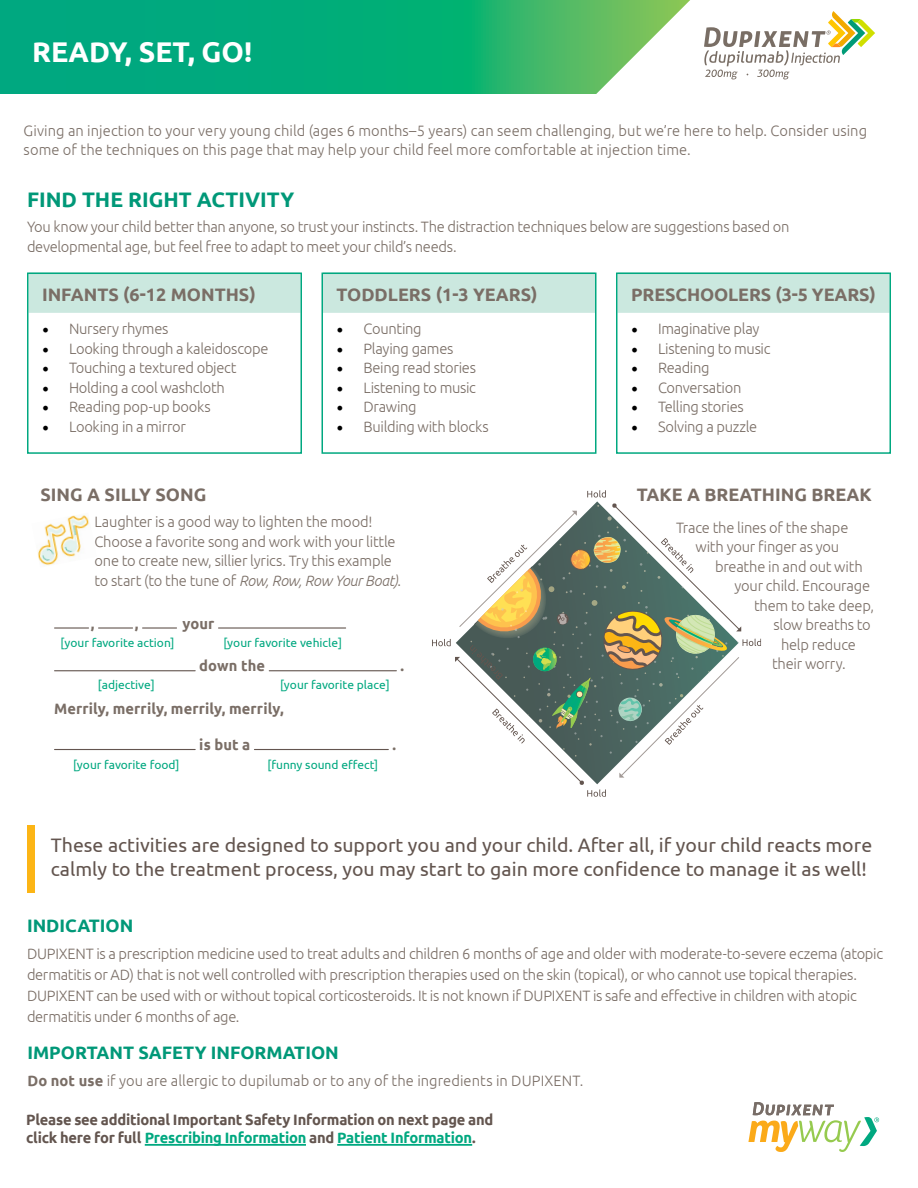
<style>
.page{position:relative;width:918px;height:1188px;background:#fff}
.page>*{position:absolute;margin:0;border:0;box-sizing:border-box;transform-origin:0 0}
.t1{font:700 28.5px "Ubuntu";color:#fff}
.t2{font:700 21px "Ubuntu";color:#009878}
.t3{font:19.5px/23.4px "Ubuntu";color:#63554f}
.t4{font:700 18px "Ubuntu";color:#7a6e66}
.t5{font:700 18px "Ubuntu";color:#009878}
.t6{font:300 15px/19.5px "Ubuntu";letter-spacing:-.015em;color:#7a6e66}
.t7{font:300 15px/19.5px "Ubuntu";letter-spacing:.005em;color:#7a6e66}
.t8{font:700 15px/18px "Ubuntu";letter-spacing:-.015em;color:#63554f}
.t9{font:700 15px "Ubuntu";letter-spacing:.01em;color:#7a6e66}
.t10{font:12px "Ubuntu";color:#00a880}
.s1{font-family:"Minion Pro";font-weight:400;font-size:18px;color:#000}
.s2{font-style:italic}
.s3{font-weight:700}
.s4{color:#00a880}
</style>
<div class="page">
<svg style="left:0;top:0;width:595px;height:94px"></svg>
<svg style="left:595px;top:0;width:280px;height:94px"></svg>
<hr style="left:145px;top:1144px;width:161px;height:2px;background:#00a880">
<hr style="left:337px;top:1144px;width:135px;height:2px;background:#00a880">
<div style="left:28px;top:272px;width:272px;height:41px;background:#cbe8df"></div>
<div style="left:27px;top:273px;width:275px;height:181px;border:2px solid #00a880"></div>
<div style="left:323px;top:272px;width:272px;height:41px;background:#cbe8df"></div>
<div style="left:322px;top:273px;width:274px;height:181px;border:2px solid #00a880"></div>
<div style="left:618px;top:272px;width:272px;height:41px;background:#cbe8df"></div>
<div style="left:616px;top:273px;width:275px;height:181px;border:2px solid #00a880"></div>
<div style="left:27px;top:825px;width:7px;height:68px;background:#fcb515"></div>
<hr style="left:55px;top:627px;width:34px;height:2px;background:#63554f">
<hr style="left:99px;top:627px;width:34px;height:2px;background:#63554f">
<hr style="left:143px;top:627px;width:34px;height:2px;background:#63554f">
<hr style="left:219px;top:627px;width:127px;height:2px;background:#63554f">
<hr style="left:55px;top:670px;width:140px;height:1px;background:#63554f">
<hr style="left:269px;top:670px;width:127px;height:1px;background:#63554f">
<hr style="left:55px;top:749px;width:140px;height:1px;background:#63554f">
<hr style="left:254px;top:749px;width:134px;height:1px;background:#63554f">
<svg style="left:432px;top:490px;width:329px;height:307px"></svg>
<img style="left:38px;top:515px;width:51px;height:51px">
<svg style="left:748px;top:1102px;width:131px;height:50px"></svg>
<h1 class="t1" style="left:32px;top:35px;width:222px">READY, SET, GO!</h1>
<p class="t7" style="left:24px;top:120px;width:845px">Giving an injection to your very young child (ages 6 months–5 years) can seem challenging, but we’re here to help. Consider using some of the techniques on this page that may help your child feel more comfortable at injection time.</p>
<h2 class="t2" style="left:27px;top:187px;width:269px">FIND THE RIGHT ACTIVITY</h2>
<p class="t6" style="left:27px;top:217px;width:764px">You know your child better than anyone, so trust your instincts. The distraction techniques below are suggestions based on developmental age, but feel free to adapt to meet your child’s needs.</p>
<p class="t4" style="left:42px;top:284px;width:215px">INFANTS (6-12 MONTHS)</p>
<p class="t6" style="left:42px;top:319px;width:128px"><span class="s1">•</span> Nursery rhymes</p>
<p class="t6" style="left:42px;top:339px;width:228px"><span class="s1">•</span> Looking through a kaleidoscope</p>
<p class="t6" style="left:42px;top:358px;width:196px"><span class="s1">•</span> Touching a textured object</p>
<p class="t6" style="left:42px;top:378px;width:184px"><span class="s1">•</span> Holding a cool washcloth</p>
<p class="t6" style="left:42px;top:397px;width:170px"><span class="s1">•</span> Reading pop-up books</p>
<p class="t6" style="left:42px;top:417px;width:146px"><span class="s1">•</span> Looking in a mirror</p>
<p class="t4" style="left:337px;top:284px;width:203px">TODDLERS (1-3 YEARS)</p>
<p class="t6" style="left:337px;top:319px;width:87px"><span class="s1">•</span> Counting</p>
<p class="t6" style="left:337px;top:339px;width:118px"><span class="s1">•</span> Playing games</p>
<p class="t6" style="left:337px;top:358px;width:141px"><span class="s1">•</span> Being read stories</p>
<p class="t6" style="left:337px;top:378px;width:141px"><span class="s1">•</span> Listening to music</p>
<p class="t6" style="left:337px;top:397px;width:82px"><span class="s1">•</span> Drawing</p>
<p class="t6" style="left:337px;top:417px;width:154px"><span class="s1">•</span> Building with blocks</p>
<p class="t4" style="left:40px;top:484px;width:167px">SING A SILLY SONG</p>
<p class="t6" style="left:94px;top:512px;width:308px">Laughter is a good way to lighten the mood!<br>Choose a favorite song and work with your little one to create new, sillier lyrics. Try this example to start (to the tune of <span class="s2">Row, Row, Row Your Boat)</span>.</p>
<p class="t9" style="left:91px;top:614px;width:5px">,</p>
<p class="t9" style="left:135px;top:614px;width:5px">,</p>
<p class="t9" style="left:182px;top:614px;width:34px">your</p>
<p class="t9" style="left:199px;top:657px;width:67px">down the</p>
<p class="t9" style="left:400px;top:657px;width:5px">.</p>
<p class="t9" style="left:54px;top:700px;width:231px">Merrily, merrily, merrily, merrily,</p>
<p class="t9" style="left:199px;top:736px;width:53px">is but a</p>
<p class="t9" style="left:392px;top:736px;width:5px">.</p>
<p class="t10" style="left:60px;top:636px;width:116px">[your favorite action]</p>
<p class="t10" style="left:223px;top:636px;width:120px">[your favorite vehicle]</p>
<p class="t10" style="left:98px;top:677px;width:58px">[adjective]</p>
<p class="t10" style="left:280px;top:677px;width:111px">[your favorite place]</p>
<p class="t10" style="left:73px;top:757px;width:108px">[your favorite food]</p>
<p class="t10" style="left:268px;top:757px;width:112px">[funny sound effect]</p>
<p class="t4" style="left:631px;top:284px;width:246px">PRESCHOOLERS (3-5 YEARS)</p>
<p class="t6" style="left:631px;top:319px;width:130px"><span class="s1">•</span> Imaginative play</p>
<p class="t6" style="left:631px;top:339px;width:141px"><span class="s1">•</span> Listening to music</p>
<p class="t6" style="left:631px;top:358px;width:80px"><span class="s1">•</span> Reading</p>
<p class="t6" style="left:631px;top:378px;width:112px"><span class="s1">•</span> Conversation</p>
<p class="t6" style="left:631px;top:397px;width:114px"><span class="s1">•</span> Telling stories</p>
<p class="t6" style="left:631px;top:417px;width:128px"><span class="s1">•</span> Solving a puzzle</p>
<p class="t4" style="left:637px;top:484px;width:236px">TAKE A BREATHING BREAK</p>
<p class="t6" style="left:676px;top:517px;width:174px">Trace the lines of the shape</p>
<p class="t6" style="left:696px;top:537px;width:145px">with your finger as you</p>
<p class="t6" style="left:715px;top:556px;width:149px">breathe in and out with</p>
<p class="t6" style="left:735px;top:576px;width:137px">your child. Encourage</p>
<p class="t6" style="left:754px;top:595px;width:122px">them to take deep,</p>
<p class="t6" style="left:774px;top:615px;width:99px">slow breaths to</p>
<p class="t6" style="left:781px;top:634px;width:76px">help reduce</p>
<p class="t6" style="left:772px;top:654px;width:75px">their worry.</p>
<h3 class="t3" style="left:51px;top:833px;width:823px">These activities are designed to support you and your child. After all, if your child reacts more calmly to the treatment process, you may start to gain more confidence to manage it as well!</h3>
<p class="t5" style="left:27px;top:914px;width:108px">INDICATION</p>
<p class="t6" style="left:27px;top:943px;width:858px;line-height:21px">DUPIXENT is a prescription medicine used to treat adults and children 6 months of age and older with moderate-to-severe eczema (atopic dermatitis or AD) that is not well controlled with prescription therapies used on the skin (topical), or who cannot use topical therapies.<br>DUPIXENT can be used with or without topical corticosteroids. It is not known if DUPIXENT is safe and effective in children with atopic dermatitis under 6 months of age.</p>
<p class="t5" style="left:27px;top:1042px;width:313px">IMPORTANT SAFETY INFORMATION</p>
<p class="t7" style="left:27px;top:1070px;width:558px"><span class="s3">Do not use</span> if you are allergic to dupilumab or to any of the ingredients in DUPIXENT.</p>
<p class="t8" style="left:26px;top:1110px;width:469px">Please see additional Important Safety Information on next page and click here for full <span class="s4">Prescribing Information</span> and <span class="s4">Patient Information</span>.</p>
</div>
